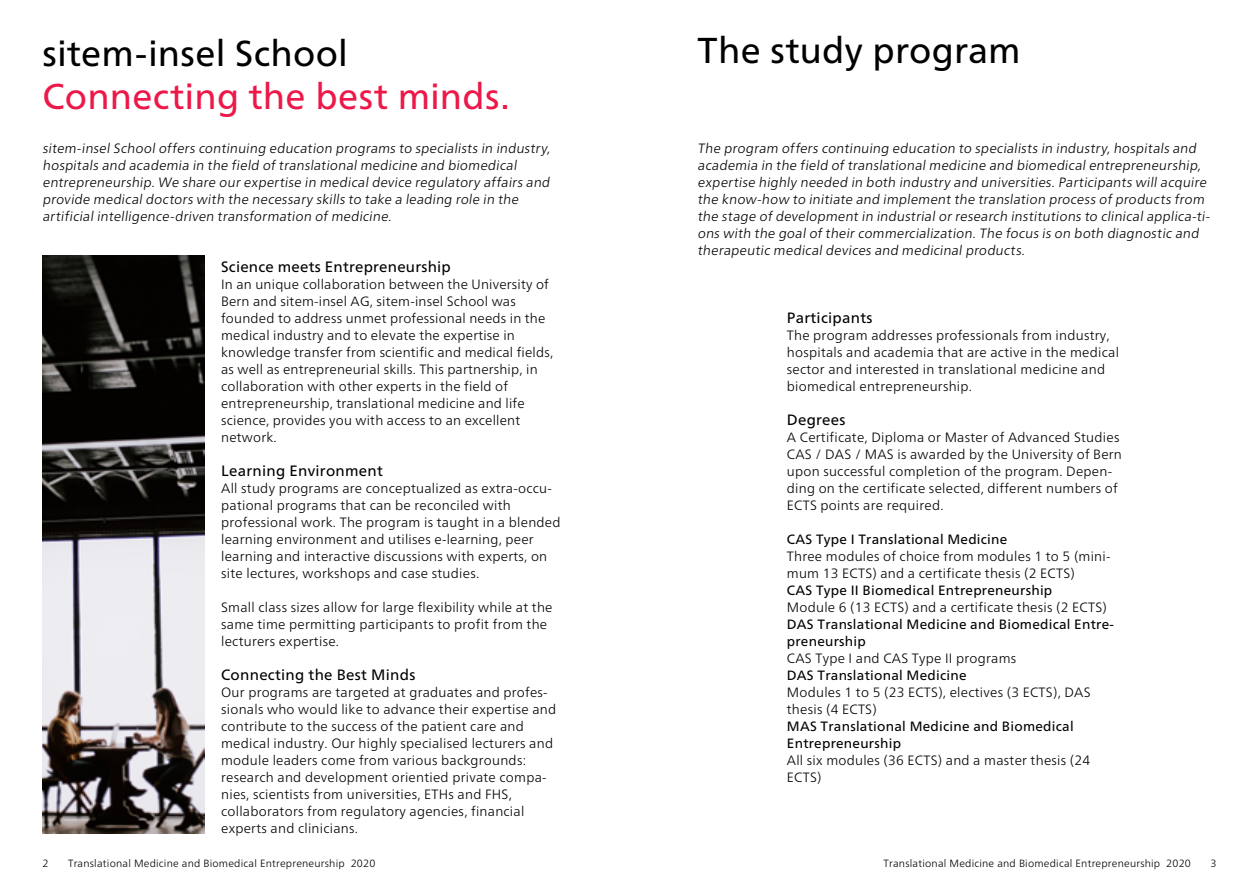
<style>
.page{position:relative;width:1259px;height:893px;background:#fff}
.page>*{position:absolute;margin:0;border:0;box-sizing:border-box;transform-origin:0 0}
.t1{font:36px "Frutiger Neue LT";letter-spacing:.01em;color:#000}
.t2{font:36px "Frutiger Neue LT";letter-spacing:.01em;color:#ed1849}
.t3{font:15px "Frutiger Neue LT";letter-spacing:.02em;color:#000}
.t4{font:300 13.5px/17px "Frutiger Neue LT";letter-spacing:.02em;color:#000}
.t5{font:13.5px/17px "Frutiger Neue LT";letter-spacing:.02em;color:#000}
.t6{font:300 10.5px "Frutiger Neue LT";letter-spacing:.02em;color:#000}
</style>
<div class="page">
<img style="left:43px;top:255px;width:161px;height:578px">
<h1 class="t1" style="left:43px;top:33px;width:307px">sitem-insel School</h1>
<h1 class="t2" style="left:43px;top:75px;width:468px">Connecting the best minds.</h1>
<p class="t4" style="left:43px;top:140px;width:511px">sitem-insel School offers continuing education programs to specialists in industry, hospitals and academia in the field of translational medicine and biomedical entrepreneurship. We share our expertise in medical device regulatory affairs and provide medical doctors with the necessary skills to take a leading role in the artificial intelligence-driven transformation of medicine.</p>
<p class="t3" style="left:221px;top:258px;width:231px">Science meets Entrepreneurship</p>
<p class="t4" style="left:221px;top:276px;width:333px">In an unique collaboration between the University of Bern and sitem-insel AG, sitem-insel School was founded to address unmet professional needs in the medical industry and to elevate the expertise in knowledge transfer from scientific and medical fields, as well as entrepreneurial skills. This partnership, in collaboration with other experts in the field of entrepreneurship, translational medicine and life science, provides you with access to an excellent network.</p>
<p class="t3" style="left:221px;top:462px;width:163px">Learning Environment</p>
<p class="t4" style="left:221px;top:480px;width:341px">All study programs are conceptualized as extra-occu&shy;pational programs that can be reconciled with professional work. The program is taught in a blended learning environment and utilises e-learning, peer learning and interactive discussions with experts, on site lectures, workshops and case studies.</p>
<p class="t4" style="left:221px;top:599px;width:333px">Small class sizes allow for large flexibility while at the same time permitting participants to profit from the lecturers expertise.</p>
<p class="t3" style="left:221px;top:666px;width:196px">Connecting the Best Minds</p>
<p class="t4" style="left:221px;top:684px;width:336px">Our programs are targeted at graduates and profes&shy;sionals who would like to advance their expertise and contribute to the success of the patient care and medical industry. Our highly specialised lecturers and module leaders come from various backgrounds: research and development orientied private compa&shy;nies, scientists from universities, ETHs and FHS, collaborators from regulatory agencies, financial experts and clinicians.</p>
<h1 class="t1" style="left:697px;top:29px;width:325px">The study program</h1>
<p class="t4" style="left:697px;top:140px;width:516px">The program offers continuing education to specialists in industry, hospitals and academia in the field of translational medicine and biomedical entrepreneurship, expertise highly needed in both industry and universities. Participants will acquire the know-how to initiate and implement the translation process of products from the stage of development in industrial or research institutions to clinical applica-ti&shy;ons with the goal of their commercialization. The focus is on both diagnostic and therapeutic medical devices and medicinal products.</p>
<p class="t3" style="left:787px;top:309px;width:87px">Participants</p>
<p class="t4" style="left:787px;top:327px;width:334px">The program addresses professionals from industry, hospitals and academia that are active in the medical sector and interested in translational medicine and biomedical entrepreneurship.</p>
<p class="t3" style="left:787px;top:411px;width:60px">Degrees</p>
<p class="t4" style="left:787px;top:429px;width:336px">A Certificate, Diploma or Master of Advanced Studies CAS / DAS / MAS is awarded by the University of Bern upon successful completion of the program. Depen&shy;ding on the certificate selected, different numbers of ECTS points are required.</p>
<p class="t5" style="left:787px;top:531px;width:222px">CAS Type I Translational Medicine</p>
<p class="t4" style="left:787px;top:548px;width:325px">Three modules of choice from modules 1 to 5 (mini&shy;mum 13 ECTS) and a certificate thesis (2 ECTS)</p>
<p class="t5" style="left:787px;top:582px;width:267px">CAS Type II Biomedical Entrepreneurship</p>
<p class="t4" style="left:787px;top:599px;width:321px">Module 6 (13 ECTS) and a certificate thesis (2 ECTS)</p>
<p class="t5" style="left:787px;top:616px;width:329px">DAS Translational Medicine and Biomedical Entre&shy;preneurship</p>
<p class="t4" style="left:787px;top:650px;width:231px">CAS Type I and CAS Type II programs</p>
<p class="t5" style="left:787px;top:667px;width:181px">DAS Translational Medicine</p>
<p class="t4" style="left:787px;top:684px;width:305px">Modules 1 to 5 (23 ECTS), electives (3 ECTS), DAS thesis (4 ECTS)</p>
<p class="t5" style="left:787px;top:718px;width:288px">MAS Translational Medicine and Biomedical<br>Entrepreneurship</p>
<p class="t4" style="left:787px;top:752px;width:305px">All six modules (36 ECTS) and a master thesis (24<br>ECTS)</p>
<p class="t6" style="left:43px;top:857px;width:8px">2</p>
<p class="t6" style="left:68px;top:857px;width:309px">Translational Medicine and Biomedical Entrepreneurship 2020</p>
<p class="t6" style="left:883px;top:857px;width:309px">Translational Medicine and Biomedical Entrepreneurship 2020</p>
<p class="t6" style="left:1210px;top:857px;width:8px">3</p>
</div>
